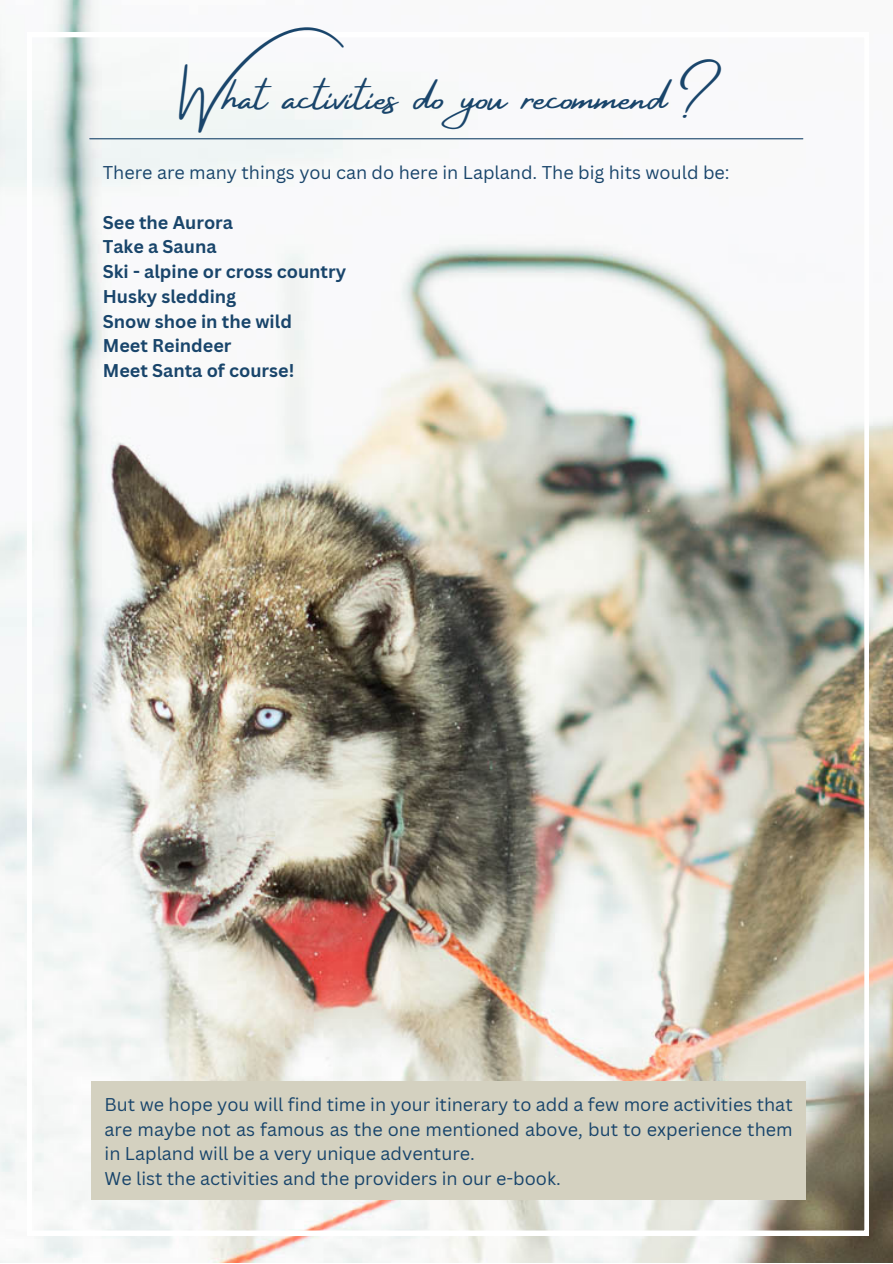
<style>
.page{position:relative;width:893px;height:1264px;background:#fff}
.page>*{position:absolute;margin:0;border:0;box-sizing:border-box;transform-origin:0 0}
.t1{font:45px "Amsterdam Four";color:#19456b}
.t2{font:18px/24.8px "Canva Sans";color:#19456b;text-align:justify}
.t3{font:700 18px "Canva Sans";color:#19456b}
</style>
<div class="page">
<img style="left:0;top:0;width:892px;height:1262px">
<img style="left:28px;top:33px;width:840px;height:1201px">
<hr style="left:90px;top:138px;width:712px;height:1px;background:#19456b">
<div style="left:91px;top:1080px;width:714px;height:119px;background:#d4d1c0"></div>
<p class="t1" style="left:182px;top:72px;width:530px">What activities do you recommend?</p>
<p class="t2" style="left:103px;top:160px;width:628px">There are many things you can do here in Lapland. The big hits would be:</p>
<p class="t3" style="left:103px;top:209px;width:132px">See the Aurora</p>
<p class="t3" style="left:103px;top:234px;width:115px">Take a Sauna</p>
<p class="t3" style="left:103px;top:259px;width:245px">Ski - alpine or cross country</p>
<p class="t3" style="left:103px;top:283px;width:135px">Husky sledding</p>
<p class="t3" style="left:103px;top:308px;width:191px">Snow shoe in the wild</p>
<p class="t3" style="left:103px;top:333px;width:130px">Meet Reindeer</p>
<p class="t3" style="left:103px;top:358px;width:193px">Meet Santa of course!</p>
<p class="t2" style="left:105px;top:1091px;width:689px">But we hope you will find time in your itinerary to add a few more activities that are maybe not as famous as the one mentioned above, but to experience them in Lapland will be a very unique adventure.</p>
<p class="t2" style="left:105px;top:1165px;width:457px">We list the activities and the providers in our e-book.</p>
</div>
